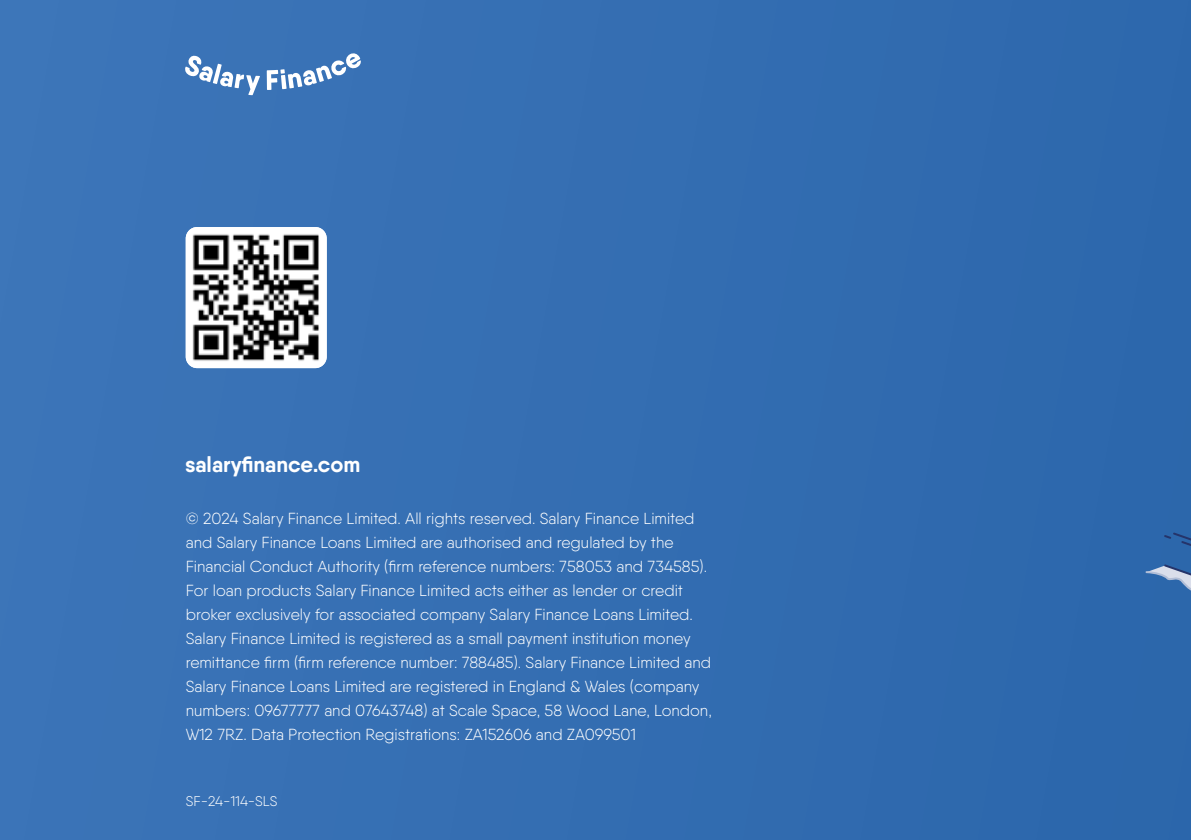
<style>
.page{position:relative;width:1191px;height:840px;background:#fff}
.page>*{position:absolute;margin:0;border:0;box-sizing:border-box;transform-origin:0 0}
.t1{font:700 22px "Qanelas Soft";color:#fff}
.t2{font:300 16px/24px "Qanelas Soft";color:#fff}
.t3{font:300 14px "Qanelas Soft";color:#fff}
</style>
<div class="page">
<div style="left:0;top:0;width:1191px;height:839px;background:#346eb2"></div>
<svg style="left:1145px;top:532px;width:46px;height:59px"></svg>
<img style="left:186px;top:227px;width:141px;height:141px">
<svg style="left:267px;top:53px;width:94px;height:37px"></svg>
<svg style="left:185px;top:55px;width:75px;height:40px"></svg>
<h1 class="t1" style="left:185px;top:450px;width:177px">salaryfinance.com</h1>
<p class="t2" style="left:186px;top:505px;width:527px">© 2024 Salary Finance Limited. All rights reserved. Salary Finance Limited and Salary Finance Loans Limited are authorised and regulated by the Financial Conduct Authority (firm reference numbers: 758053 and 734585).<br>For loan products Salary Finance Limited acts either as lender or credit broker exclusively for associated company Salary Finance Loans Limited.<br>Salary Finance Limited is registered as a small payment institution money remittance firm (firm reference number: 788485). Salary Finance Limited and Salary Finance Loans Limited are registered in England &amp; Wales (company numbers: 09677777 and 07643748) at Scale Space, 58 Wood Lane, London, W12 7RZ. Data Protection Registrations: ZA152606 and ZA099501</p>
<p class="t3" style="left:186px;top:791px;width:93px">SF-24-114-SLS</p>
</div>
